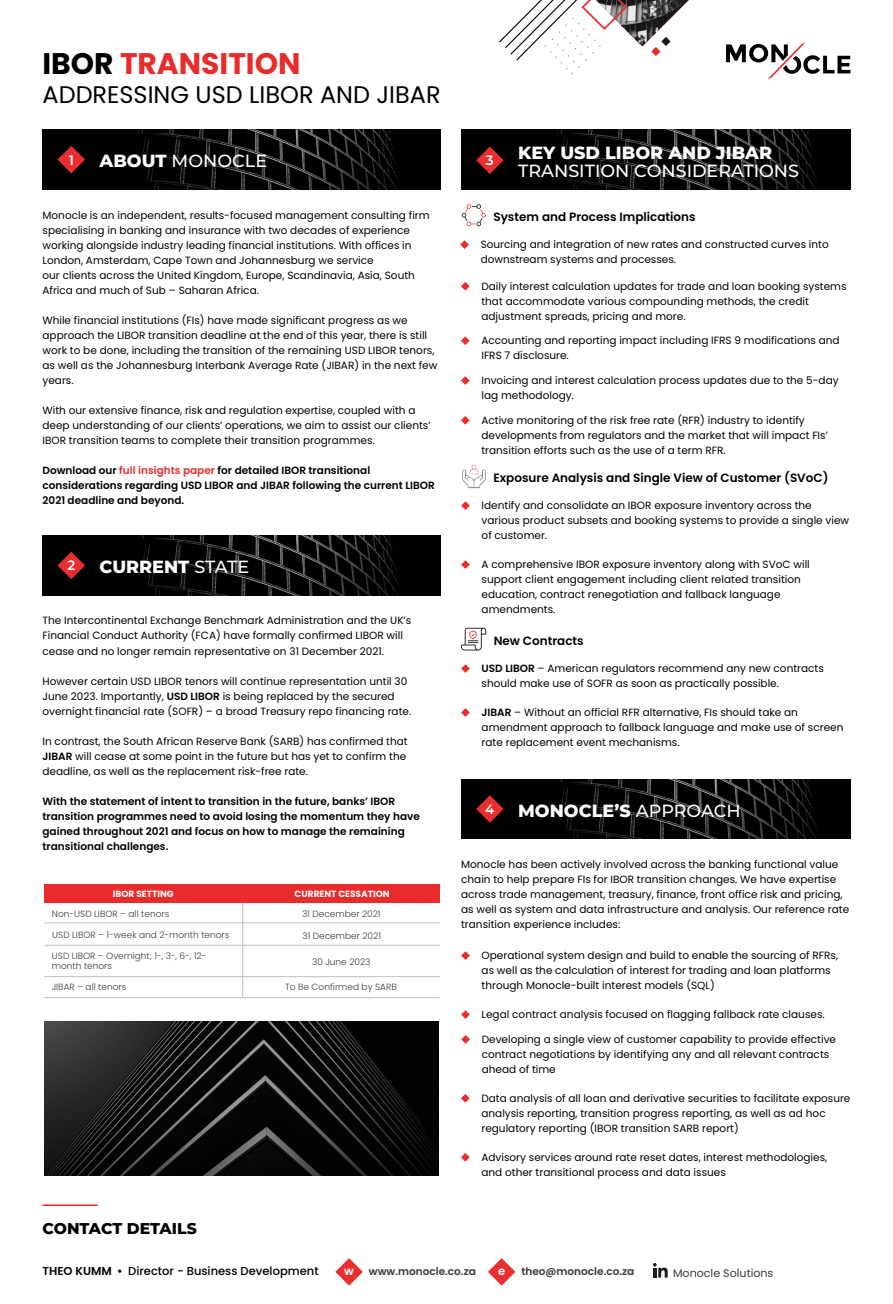
<style>
.page{position:relative;width:893px;height:1304px;background:#fff}
.page>*{position:absolute;margin:0;border:0;box-sizing:border-box;transform-origin:0 0}
.t1{font:700 29.7px "Poppins";color:#e82b2b}
.t2{font:24px "Poppins";color:#000}
.t3{font:800 17.55px "Montserrat";color:#fff}
.t4{font:500 17.55px "Montserrat";color:#fff}
.t5{font:800 15.6px "Montserrat";color:#000}
.t6{font:600 13.5px "Montserrat";color:#fff}
.t7{font:600 12px "Poppins";color:#000}
.t8{font:500 11.55px "Poppins";color:#000}
.t9{font:600 11.55px "Poppins";color:#fff}
.t10{font:11.1px "Poppins";color:#3a3a3a}
.t11{font:10.5px/15px "Poppins";color:#000}
.t12{font:600 10.5px/15px "Poppins";color:#000}
.t13{font:600 10.5px "Poppins";color:#3a3a3a}
.t14{font:300 9px/9.9px "Poppins";color:#3a3a3a}
.t15{font:700 9px "Poppins";color:#fff}
.s1{color:#000}
.s2{font-weight:800}
.s3{color:#e82b2b}
.s4{font-weight:500}
.s5{font-weight:600}
</style>
<div class="page">
<img style="left:461px;top:779px;width:389px;height:59px">
<img style="left:43px;top:535px;width:397px;height:60px">
<img style="left:43px;top:130px;width:397px;height:59px">
<svg style="left:726px;top:42px;width:124px;height:37px"></svg>
<svg style="left:499px;top:0;width:190px;height:74px"></svg>
<svg style="left:58px;top:146px;width:27px;height:27px"></svg>
<hr style="left:43px;top:1204px;width:55px;height:1px;background:#e82e2e">
<svg style="left:653px;top:1263px;width:15px;height:14px"></svg>
<svg style="left:335px;top:1258px;width:28px;height:27px"></svg>
<svg style="left:488px;top:1258px;width:27px;height:27px"></svg>
<svg style="left:58px;top:551px;width:27px;height:28px"></svg>
<hr style="left:44px;top:922px;width:396px;height:1px;background:#bcbec0">
<div style="left:44px;top:884px;width:198px;height:18px;background:#e82b2b"></div>
<div style="left:243px;top:884px;width:197px;height:18px;background:#e82b2b"></div>
<hr style="left:242px;top:902px;width:1px;height:95px;background:#bcbec0">
<hr style="left:45px;top:944px;width:395px;height:1px;background:#bcbec0">
<hr style="left:44px;top:976px;width:396px;height:1px;background:#bcbec0">
<hr style="left:44px;top:997px;width:396px;height:1px;background:#bcbec0">
<svg style="left:461px;top:501px;width:9px;height:9px"></svg>
<svg style="left:461px;top:560px;width:9px;height:9px"></svg>
<svg style="left:461px;top:664px;width:9px;height:8px"></svg>
<svg style="left:461px;top:708px;width:9px;height:8px"></svg>
<svg style="left:476px;top:795px;width:28px;height:27px"></svg>
<svg style="left:461px;top:951px;width:9px;height:8px"></svg>
<svg style="left:461px;top:1010px;width:9px;height:8px"></svg>
<svg style="left:461px;top:1035px;width:9px;height:8px"></svg>
<svg style="left:461px;top:1094px;width:9px;height:8px"></svg>
<svg style="left:461px;top:1153px;width:9px;height:8px"></svg>
<svg style="left:461px;top:282px;width:9px;height:8px"></svg>
<svg style="left:461px;top:336px;width:9px;height:9px"></svg>
<svg style="left:461px;top:376px;width:9px;height:9px"></svg>
<svg style="left:461px;top:416px;width:9px;height:8px"></svg>
<svg style="left:462px;top:464px;width:24px;height:24px"></svg>
<svg style="left:461px;top:627px;width:25px;height:23px"></svg>
<img style="left:461px;top:130px;width:389px;height:59px">
<svg style="left:460px;top:240px;width:9px;height:9px"></svg>
<svg style="left:476px;top:146px;width:28px;height:28px"></svg>
<svg style="left:462px;top:204px;width:24px;height:22px"></svg>
<img style="left:45px;top:1021px;width:394px;height:153px">
<h1 class="t1" style="left:43px;top:47px;width:259px"><span class="s1">IBOR</span> TRANSITION</h1>
<h2 class="t2" style="left:43px;top:81px;width:400px">ADDRESSING USD LIBOR AND JIBAR</h2>
<p class="t6" style="left:69px;top:150px;width:7px">1</p>
<h3 class="t4" style="left:100px;top:149px;width:169px"><span class="s2">ABOUT</span> MONOCLE</h3>
<p class="t11" style="left:43px;top:207px;width:389px">Monocle is an independent, results-focused management consulting firm specialising in banking and insurance with two decades of experience working alongside industry leading financial institutions. With offices in London, Amsterdam, Cape Town and Johannesburg we service<br>our clients across the United Kingdom, Europe, Scandinavia, Asia, South Africa and much of Sub – Saharan Africa.</p>
<p class="t11" style="left:43px;top:312px;width:396px">While financial institutions (FIs) have made significant progress as we approach the LIBOR transition deadline at the end of this year, there is still work to be done, including the transition of the remaining USD LIBOR tenors, as well as the Johannesburg Interbank Average Rate (JIBAR) in the next few years.</p>
<p class="t11" style="left:43px;top:403px;width:390px">With our extensive finance, risk and regulation expertise, coupled with a deep understanding of our clients’ operations, we aim to assist our clients’<br>IBOR transition teams to complete their transition programmes.</p>
<p class="t12" style="left:43px;top:463px;width:394px">Download our <span class="s3">full insights paper</span> for detailed IBOR transitional considerations regarding USD LIBOR and JIBAR following the current LIBOR<br>2021 deadline and beyond.</p>
<p class="t6" style="left:67px;top:556px;width:9px">2</p>
<h3 class="t3" style="left:100px;top:553px;width:151px">CURRENT <span class="s4">STATE</span></h3>
<p class="t11" style="left:43px;top:613px;width:370px">The Intercontinental Exchange Benchmark Administration and the UK’s<br>Financial Conduct Authority (FCA) have formally confirmed LIBOR will cease and no longer remain representative on 31 December 2021.</p>
<p class="t11" style="left:43px;top:673px;width:370px">However certain USD LIBOR tenors will continue representation until 30<br>June 2023. Importantly, <span class="s5">USD LIBOR</span> is being replaced by the secured overnight financial rate (SOFR) – a broad Treasury repo financing rate.</p>
<p class="t11" style="left:43px;top:733px;width:367px">In contrast, the South African Reserve Bank (SARB) has confirmed that<br><span class="s5">JIBAR</span> will cease at some point in the future but has yet to confirm the deadline, as well as the replacement risk-free rate.</p>
<p class="t12" style="left:43px;top:793px;width:379px">With the statement of intent to transition in the future, banks’ IBOR transition programmes need to avoid losing the momentum they have gained throughout 2021 and focus on how to manage the remaining transitional challenges.</p>
<p class="t15" style="left:113px;top:888px;width:62px">IBOR SETTING</p>
<p class="t14" style="left:52px;top:908px;width:119px">Non-USD LIBOR – all tenors</p>
<p class="t14" style="left:302px;top:908px;width:80px">31 December 2021</p>
<p class="t14" style="left:52px;top:929px;width:179px">USD LIBOR – 1-week and 2-month tenors</p>
<p class="t14" style="left:302px;top:930px;width:80px">31 December 2021</p>
<p class="t14" style="left:52px;top:950px;width:156px">USD LIBOR – Overnight; 1-, 3-, 6-, 12- month tenors</p>
<p class="t14" style="left:312px;top:956px;width:60px">30 June 2023</p>
<p class="t14" style="left:52px;top:981px;width:76px">JIBAR – all tenors</p>
<p class="t14" style="left:285px;top:981px;width:113px">To Be Confirmed by SARB</p>
<p class="t15" style="left:295px;top:888px;width:97px">CURRENT CESSATION</p>
<p class="t6" style="left:486px;top:151px;width:9px">3</p>
<h3 class="t3" style="left:518px;top:140px;width:255px">KEY USD LIBOR AND JIBAR</h3>
<h3 class="t4" style="left:518px;top:159px;width:282px">TRANSITION CONSIDERATIONS</h3>
<p class="t7" style="left:493px;top:209px;width:204px">System and Process Implications</p>
<p class="t11" style="left:481px;top:237px;width:350px">Sourcing and integration of new rates and constructed curves into downstream systems and processes.</p>
<p class="t11" style="left:481px;top:279px;width:367px">Daily interest calculation updates for trade and loan booking systems that accommodate various compounding methods, the credit adjustment spreads, pricing and more.</p>
<p class="t11" style="left:481px;top:333px;width:360px">Accounting and reporting impact including IFRS 9 modifications and<br>IFRS 7 disclosure.</p>
<p class="t11" style="left:481px;top:373px;width:359px">Invoicing and interest calculation process updates due to the 5-day lag methodology.</p>
<p class="t11" style="left:481px;top:413px;width:348px">Active monitoring of the risk free rate (RFR) industry to identify developments from regulators and the market that will impact FIs’ transition efforts such as the use of a term RFR.</p>
<p class="t7" style="left:493px;top:470px;width:337px">Exposure Analysis and Single View of Customer (SVoC)</p>
<p class="t11" style="left:482px;top:498px;width:369px">Identify and consolidate an IBOR exposure inventory across the various product subsets and booking systems to provide a single view of customer.</p>
<p class="t11" style="left:482px;top:557px;width:330px">A comprehensive IBOR exposure inventory along with SVoC will support client engagement including client related transition education, contract renegotiation and fallback language amendments.</p>
<p class="t7" style="left:494px;top:633px;width:92px">New Contracts</p>
<p class="t11" style="left:482px;top:661px;width:344px"><span class="s5">USD LIBOR</span> – American regulators recommend any new contracts should make use of SOFR as soon as practically possible.</p>
<p class="t11" style="left:482px;top:705px;width:363px"><span class="s5">JIBAR</span> – Without an official RFR alternative, FIs should take an amendment approach to fallback language and make use of screen rate replacement event mechanisms.</p>
<p class="t6" style="left:485px;top:799px;width:11px">4</p>
<h3 class="t3" style="left:518px;top:797px;width:224px">MONOCLE’S <span class="s4">APPROACH</span></h3>
<p class="t11" style="left:461px;top:856px;width:390px">Monocle has been actively involved across the banking functional value chain to help prepare FIs for IBOR transition changes. We have expertise across trade management, treasury, finance, front office risk and pricing, as well as system and data infrastructure and analysis. Our reference rate transition experience includes:</p>
<p class="t11" style="left:482px;top:947px;width:358px">Operational system design and build to enable the sourcing of RFRs, as well as the calculation of interest for trading and loan platforms through Monocle-built interest models (SQL)</p>
<p class="t11" style="left:482px;top:1006px;width:345px">Legal contract analysis focused on flagging fallback rate clauses.</p>
<p class="t11" style="left:482px;top:1031px;width:356px">Developing a single view of customer capability to provide effective contract negotiations by identifying any and all relevant contracts ahead of time</p>
<p class="t11" style="left:481px;top:1090px;width:371px">Data analysis of all loan and derivative securities to facilitate exposure analysis reporting, transition progress reporting, as well as ad hoc regulatory reporting (IBOR transition SARB report)</p>
<p class="t11" style="left:481px;top:1149px;width:347px">Advisory services around rate reset dates, interest methodologies, and other transitional process and data issues</p>
<h3 class="t5" style="left:43px;top:1216px;width:156px">CONTACT DETAILS</h3>
<p class="t8" style="left:43px;top:1263px;width:278px"><span class="s5">THEO KUMM •</span> Director - Business Development</p>
<p class="t9" style="left:344px;top:1263px;width:11px">w</p>
<p class="t13" style="left:369px;top:1265px;width:109px">www.monocle.co.za</p>
<p class="t9" style="left:498px;top:1263px;width:9px">e</p>
<p class="t13" style="left:521px;top:1265px;width:114px">theo@monocle.co.za</p>
<p class="t10" style="left:673px;top:1265px;width:102px">Monocle Solutions</p>
</div>
